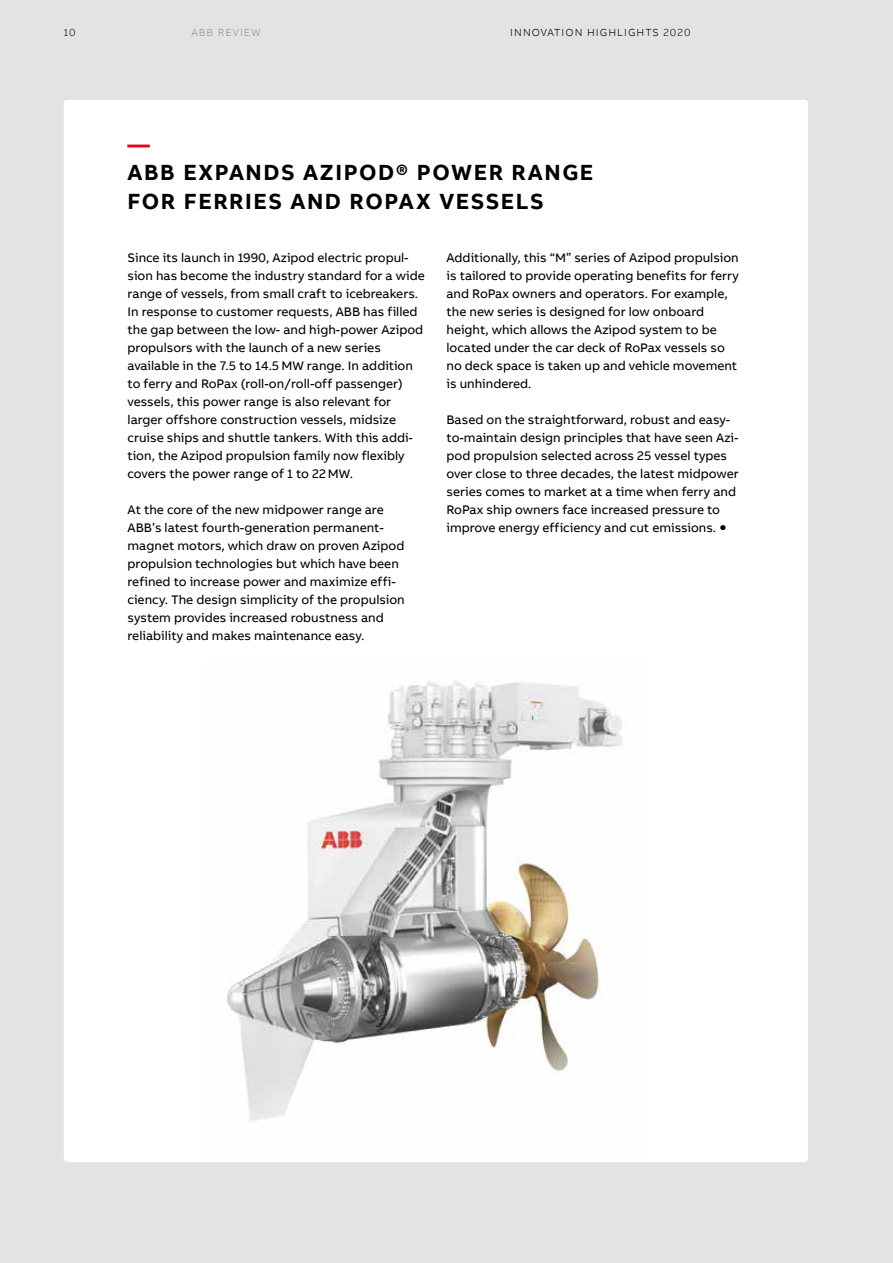
<style>
.page{position:relative;width:893px;height:1263px;background:#e2e3e3}
.page>*{position:absolute;margin:0;border:0;box-sizing:border-box;transform-origin:0 0}
.t1{font:700 22.5px/28.5px "AB Bvoice";letter-spacing:.07em;color:#000}
.t2{font:700 22.5px "AB Bvoice";color:#e70016}
.t3{font:12.75px/18px "AB Bvoice";color:#000}
.t4{font:300 10.5px "AB Bvoice";letter-spacing:.1em;color:#000}
.t5{font:300 10.5px "AB Bvoice";letter-spacing:.1em;color:#929493}
.s1{font-size:21px}
</style>
<div class="page">
<div style="left:64px;top:100px;width:744px;height:1062px;background:#fff;border-radius:3px"></div>
<img style="left:226px;top:681px;width:396px;height:440px">
<p class="t4" style="left:64px;top:26px;width:13px">10</p>
<p class="t5" style="left:191px;top:26px;width:71px">ABB REVIEW</p>
<p class="t4" style="left:510px;top:26px;width:182px">INNOVATION HIGHLIGHTS 2020</p>
<h1 class="t2" style="left:128px;top:130px;width:24px">—</h1>
<h1 class="t1" style="left:128px;top:159px;width:467px">ABB EXPANDS AZIPOD® POWER RANGE<br>FOR FERRIES AND ROPAX VESSELS</h1>
<p class="t3" style="left:128px;top:249px;width:299px">Since its launch in 1990, Azipod electric propul&shy;sion has become the industry standard for a wide range of vessels, from small craft to icebreakers.<br>In response to customer requests, ABB has filled the gap between the low- and high-power Azipod propulsors with the launch of a new series available in the 7.5 to 14.5 MW range. In addition to ferry and RoPax (roll-on/roll-off passenger) vessels, this power range is also relevant for larger offshore construction vessels, midsize cruise ships and shuttle tankers. With this addi&shy;tion, the Azipod propulsion family now flexibly covers the power range of 1 to 22 MW.</p>
<p class="t3" style="left:128px;top:501px;width:279px">At the core of the new midpower range are ABB’s latest fourth-generation permanent&shy;magnet motors, which draw on proven Azipod propulsion technologies but which have been refined to increase power and maximize effi&shy;ciency. The design simplicity of the propulsion system provides increased robustness and reliability and makes maintenance easy.</p>
<p class="t3" style="left:446px;top:249px;width:294px">Additionally, this “M” series of Azipod propulsion is tailored to provide operating benefits for ferry and RoPax owners and operators. For example, the new series is designed for low onboard height, which allows the Azipod system to be located under the car deck of RoPax vessels so no deck space is taken up and vehicle movement is unhindered.</p>
<p class="t3" style="left:446px;top:411px;width:294px">Based on the straightforward, robust and easy&shy;to-maintain design principles that have seen Azi&shy;pod propulsion selected across 25 vessel types over close to three decades, the latest midpower series comes to market at a time when ferry and RoPax ship owners face increased pressure to improve energy efficiency and cut emissions. <span class="s1">•</span></p>
</div>
